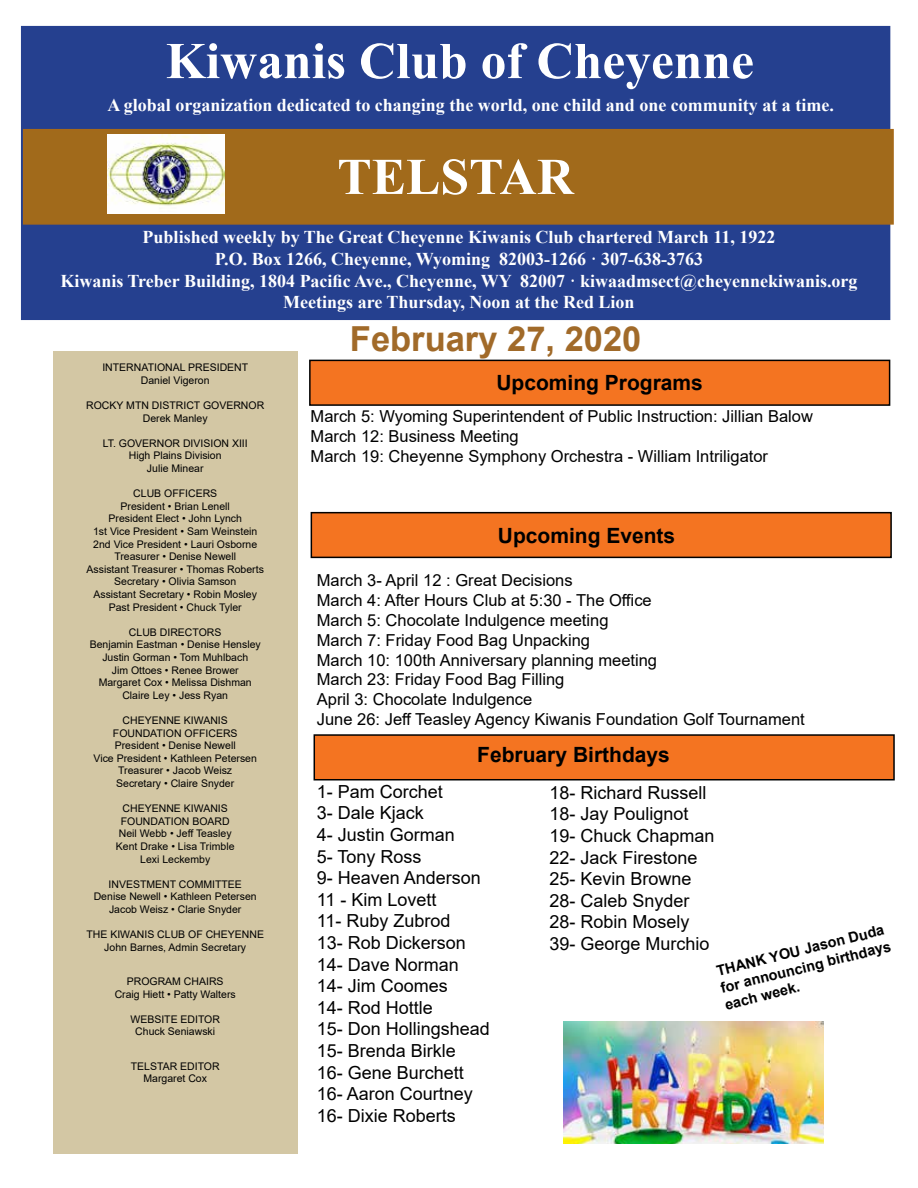
<style>
.page{position:relative;width:918px;height:1188px;background:#fff}
.page>*{position:absolute;margin:0;border:0;box-sizing:border-box;transform-origin:0 0}
.t1{font:700 51.45px "Times New Roman";color:#fff}
.t2{font:700 34.5px "Arial";color:#a16a29}
.t3{font:700 21px "Arial";color:#000}
.t4{font:18px/21.6px "Arial";color:#000}
.t5{font:700 18px/21.6px "Times New Roman";color:#fff;text-align:center}
.t6{font:16.5px/19.8px "Arial";color:#000}
.t7{font:700 14.55px/17.4px "Arial";color:#000}
.t8{font:10.5px/12.6px "Arial";color:#000;text-align:center}
</style>
<div class="page">
<div style="left:21px;top:26px;width:869px;height:294px;background:#25408f"></div>
<div style="left:23px;top:129px;width:871px;height:96px;background:#a16a1b;border:2px solid #a66919"></div>
<img style="left:107px;top:135px;width:118px;height:78px">
<div style="left:53px;top:351px;width:244px;height:802px;background:#d3c7a4"></div>
<div style="left:310px;top:360px;width:580px;height:45px;background:#f47421"></div>
<div style="left:309px;top:360px;width:581px;height:46px;border:2px solid #000"></div>
<div style="left:311px;top:513px;width:580px;height:44px;background:#f47421"></div>
<div style="left:311px;top:512px;width:581px;height:46px;border:2px solid #000"></div>
<div style="left:314px;top:735px;width:580px;height:45px;background:#f47421"></div>
<div style="left:314px;top:734px;width:581px;height:46px;border:2px solid #000"></div>
<img style="left:563px;top:1021px;width:261px;height:122px">
<h1 class="t1" style="left:166px;top:24px;width:590px">Kiwanis Club of Cheyenne</h1>
<h3 class="t5" style="left:107px;top:94px;width:728px">A global organization dedicated to changing the world, one child and one community at a time.</h3>
<h1 class="t1" style="left:337px;top:140px;width:238px">TELSTAR</h1>
<p class="t5" style="left:60px;top:226px;width:799px">Published weekly by The Great Cheyenne Kiwanis Club chartered March 11, 1922<br>P.O. Box 1266, Cheyenne, Wyoming 82003-1266 · 307-638-3763<br>Kiwanis Treber Building, 1804 Pacific Ave., Cheyenne, WY 82007 · kiwaadmsect@cheyennekiwanis.org Meetings are Thursday, Noon at the Red Lion</p>
<h2 class="t2" style="left:350px;top:315px;width:293px">February 27, 2020</h2>
<p class="t8" style="left:102px;top:361px;width:147px">INTERNATIONAL PRESIDENT<br>Daniel Vigeron</p>
<p class="t8" style="left:86px;top:399px;width:180px">ROCKY MTN DISTRICT GOVERNOR<br>Derek Manley</p>
<p class="t8" style="left:103px;top:437px;width:147px">LT. GOVERNOR DIVISION XIII<br>High Plains Division<br>Julie Minear</p>
<p class="t8" style="left:87px;top:487px;width:179px">CLUB OFFICERS<br>President • Brian Lenell<br>President Elect • John Lynch<br>1st Vice President • Sam Weinstein<br>2nd Vice President • Lauri Osborne<br>Treasurer • Denise Newell<br>Assistant Treasurer • Thomas Roberts<br>Secretary • Olivia Samson<br>Assistant Secretary • Robin Mosley<br>Past President • Chuck Tyler</p>
<p class="t8" style="left:90px;top:626px;width:173px">CLUB DIRECTORS<br>Benjamin Eastman • Denise Hensley<br>Justin Gorman • Tom Muhlbach<br>Jim Ottoes • Renee Brower<br>Margaret Cox • Melissa Dishman<br>Claire Ley • Jess Ryan</p>
<p class="t8" style="left:94px;top:714px;width:165px">CHEYENNE KIWANIS<br>FOUNDATION OFFICERS<br>President • Denise Newell<br>Vice President • Kathleen Petersen<br>Treasurer • Jacob Weisz<br>Secretary • Claire Snyder</p>
<p class="t8" style="left:116px;top:802px;width:120px">CHEYENNE KIWANIS<br>FOUNDATION BOARD<br>Neil Webb • Jeff Teasley<br>Kent Drake • Lisa Trimble<br>Lexi Leckemby</p>
<p class="t8" style="left:94px;top:878px;width:164px">INVESTMENT COMMITTEE<br>Denise Newell • Kathleen Petersen<br>Jacob Weisz • Clarie Snyder</p>
<p class="t8" style="left:86px;top:928px;width:179px">THE KIWANIS CLUB OF CHEYENNE<br>John Barnes, Admin Secretary</p>
<p class="t8" style="left:115px;top:975px;width:123px">PROGRAM CHAIRS<br>Craig Hiett • Patty Walters</p>
<p class="t8" style="left:130px;top:1013px;width:91px">WEBSITE EDITOR<br>Chuck Seniawski</p>
<p class="t8" style="left:131px;top:1060px;width:90px">TELSTAR EDITOR<br>Margaret Cox</p>
<h3 class="t3" style="left:496px;top:368px;width:208px">Upcoming Programs</h3>
<h3 class="t6" style="left:311px;top:407px;width:504px">March 5: Wyoming Superintendent of Public Instruction: Jillian Balow<br>March 12: Business Meeting<br>March 19: Cheyenne Symphony Orchestra - William Intriligator</h3>
<h3 class="t3" style="left:498px;top:520px;width:179px">Upcoming Events</h3>
<p class="t6" style="left:317px;top:571px;width:489px">March 3- April 12 : Great Decisions<br>March 4: After Hours Club at 5:30 - The Office<br>March 5: Chocolate Indulgence meeting<br>March 7: Friday Food Bag Unpacking<br>March 10: 100th Anniversary planning meeting<br>March 23: Friday Food Bag Filling<br>April 3: Chocolate Indulgence<br>June 26: Jeff Teasley Agency Kiwanis Foundation Golf Tournament</p>
<h3 class="t3" style="left:477px;top:740px;width:194px">February Birthdays</h3>
<p class="t4" style="left:317px;top:781px;width:175px">1- Pam Corchet<br>3- Dale Kjack<br>4- Justin Gorman<br>5- Tony Ross<br>9- Heaven Anderson<br>11 - Kim Lovett<br>11- Ruby Zubrod<br>13- Rob Dickerson<br>14- Dave Norman<br>14- Jim Coomes<br>14- Rod Hottle<br>15- Don Hollingshead<br>15- Brenda Birkle<br>16- Gene Burchett<br>16- Aaron Courtney<br>16- Dixie Roberts</p>
<h3 class="t4" style="left:549px;top:782px;width:167px">18- Richard Russell<br>18- Jay Poulignot<br>19- Chuck Chapman<br>22- Jack Firestone<br>25- Kevin Browne<br>28- Caleb Snyder<br>28- Robin Mosely<br>39- George Murchio</h3>
<h3 class="t7" style="left:715px;top:963px;width:176px;rotate:-14deg">THANK YOU Jason Duda for announcing birthdays each week.</h3>
</div>
